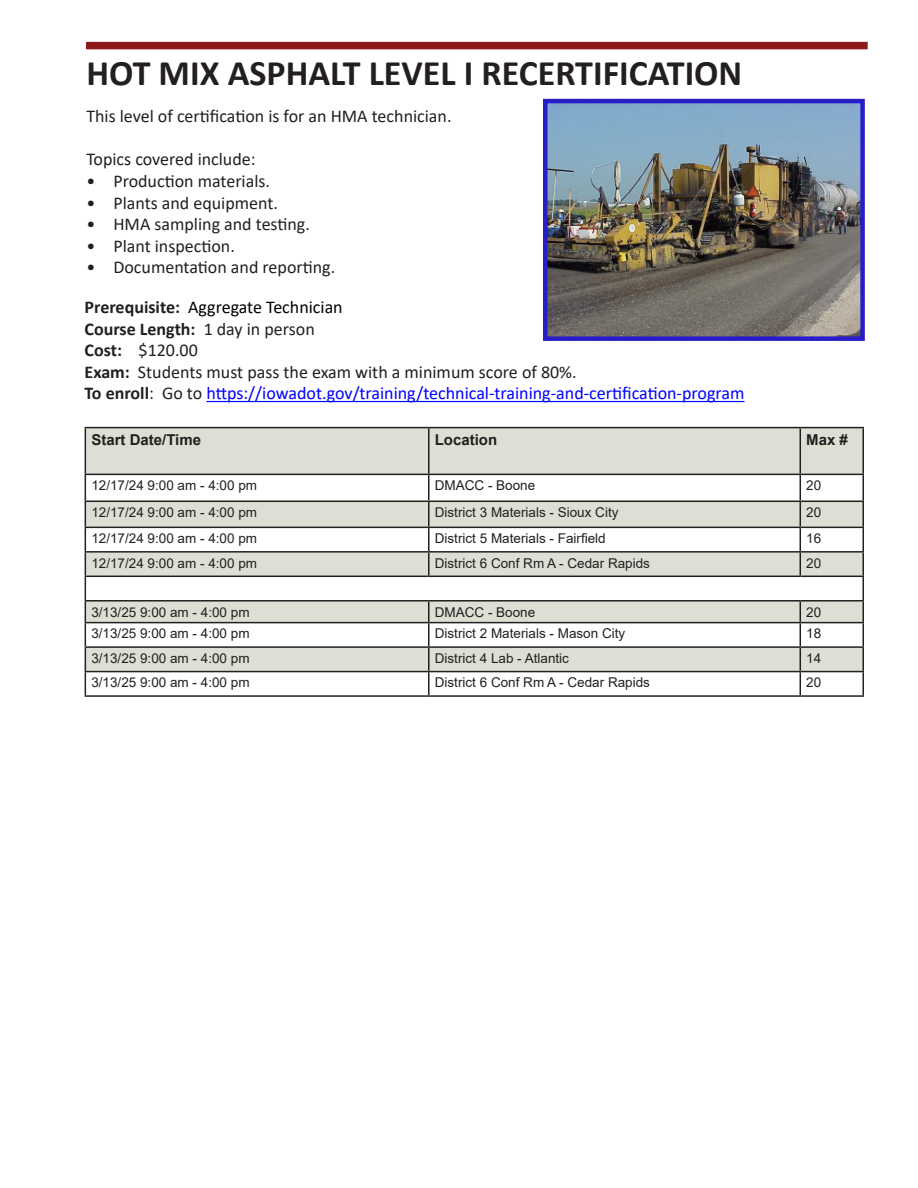
<style>
.page{position:relative;width:918px;height:1188px;background:#fff}
.page>*{position:absolute;margin:0;border:0;box-sizing:border-box;transform-origin:0 0}
.t1{font:700 36px "Calibri";color:#231f20}
.t2{font:18px "Calibri";color:#231f20}
.t3{font:18px "Calibri";color:#00f}
.t4{font:18px "Calibri";color:#000}
.t5{font:700 18px "Calibri";color:#231f20}
.t6{font:700 15px "Arial";color:#231f20}
.t7{font:13.5px "Arial";color:#231f20}
.s1{font-weight:700;color:#231f20}
.s2{font-weight:400}
.s3{font-weight:700}
.s4{color:#231f20}
</style>
<div class="page">
<div style="left:86px;top:42px;width:782px;height:7px;background:#8e191b"></div>
<hr style="left:206px;top:401px;width:538px;height:1px;background:#00f">
<img style="left:548px;top:104px;width:312px;height:232px">
<div style="left:543px;top:99px;width:322px;height:242px;border:4px solid #281ec8"></div>
<svg style="left:86px;top:428px;width:776px;height:243px;fill:#dce0d4"></svg>
<hr style="left:85px;top:427px;width:344px;height:1px;background:#231f20">
<hr style="left:85px;top:428px;width:1px;height:46px;background:#231f20">
<hr style="left:429px;top:427px;width:371px;height:1px;background:#231f20">
<hr style="left:428px;top:428px;width:2px;height:46px;background:#231f20">
<hr style="left:800px;top:427px;width:64px;height:1px;background:#231f20">
<hr style="left:800px;top:428px;width:1px;height:46px;background:#231f20">
<hr style="left:862px;top:428px;width:2px;height:46px;background:#231f20">
<hr style="left:85px;top:474px;width:344px;height:1px;background:#231f20">
<hr style="left:429px;top:474px;width:371px;height:1px;background:#231f20">
<hr style="left:428px;top:475px;width:2px;height:26px;background:#231f20">
<hr style="left:800px;top:474px;width:64px;height:1px;background:#231f20">
<hr style="left:862px;top:475px;width:2px;height:26px;background:#231f20">
<hr style="left:85px;top:501px;width:344px;height:1px;background:#231f20">
<hr style="left:429px;top:501px;width:371px;height:1px;background:#231f20">
<hr style="left:428px;top:502px;width:2px;height:25px;background:#231f20">
<hr style="left:800px;top:501px;width:64px;height:1px;background:#231f20">
<hr style="left:862px;top:502px;width:2px;height:25px;background:#231f20">
<hr style="left:85px;top:527px;width:344px;height:1px;background:#231f20">
<hr style="left:429px;top:527px;width:371px;height:1px;background:#231f20">
<hr style="left:428px;top:528px;width:2px;height:23px;background:#231f20">
<hr style="left:800px;top:527px;width:64px;height:1px;background:#231f20">
<hr style="left:862px;top:528px;width:2px;height:23px;background:#231f20">
<hr style="left:85px;top:551px;width:344px;height:2px;background:#231f20">
<hr style="left:429px;top:551px;width:371px;height:2px;background:#231f20">
<hr style="left:428px;top:553px;width:2px;height:23px;background:#231f20">
<hr style="left:800px;top:551px;width:64px;height:2px;background:#231f20">
<svg style="left:800px;top:475px;width:1px;height:101px"></svg>
<hr style="left:862px;top:553px;width:2px;height:23px;background:#231f20">
<hr style="left:85px;top:576px;width:344px;height:1px;background:#231f20">
<hr style="left:429px;top:576px;width:371px;height:1px;background:#231f20">
<hr style="left:800px;top:576px;width:64px;height:1px;background:#231f20">
<hr style="left:862px;top:577px;width:2px;height:23px;background:#231f20">
<hr style="left:85px;top:600px;width:344px;height:2px;background:#231f20">
<hr style="left:429px;top:600px;width:371px;height:2px;background:#231f20">
<hr style="left:428px;top:602px;width:2px;height:20px;background:#231f20">
<hr style="left:800px;top:600px;width:64px;height:2px;background:#231f20">
<hr style="left:862px;top:602px;width:2px;height:20px;background:#231f20">
<hr style="left:85px;top:622px;width:344px;height:1px;background:#231f20">
<hr style="left:429px;top:622px;width:371px;height:1px;background:#231f20">
<hr style="left:428px;top:623px;width:2px;height:23px;background:#231f20">
<hr style="left:800px;top:622px;width:64px;height:1px;background:#231f20">
<hr style="left:862px;top:623px;width:2px;height:23px;background:#231f20">
<hr style="left:85px;top:646px;width:344px;height:2px;background:#231f20">
<hr style="left:429px;top:646px;width:371px;height:2px;background:#231f20">
<hr style="left:428px;top:648px;width:2px;height:23px;background:#231f20">
<hr style="left:800px;top:646px;width:64px;height:2px;background:#231f20">
<hr style="left:862px;top:648px;width:2px;height:23px;background:#231f20">
<hr style="left:85px;top:671px;width:344px;height:1px;background:#231f20">
<svg style="left:85px;top:475px;width:1px;height:220px"></svg>
<hr style="left:429px;top:671px;width:371px;height:1px;background:#231f20">
<hr style="left:428px;top:672px;width:2px;height:23px;background:#231f20">
<hr style="left:800px;top:671px;width:64px;height:1px;background:#231f20">
<svg style="left:800px;top:602px;width:1px;height:93px"></svg>
<hr style="left:862px;top:672px;width:2px;height:23px;background:#231f20">
<hr style="left:85px;top:695px;width:344px;height:2px;background:#231f20">
<hr style="left:429px;top:695px;width:371px;height:2px;background:#231f20">
<hr style="left:800px;top:695px;width:64px;height:2px;background:#231f20">
<p class="t1" style="left:86px;top:48px;width:657px">HOT MIX ASPHALT LEVEL I RECERTIFICATION</p>
<p class="t2" style="left:86px;top:104px;width:367px">This level of certification is for an HMA technician.</p>
<p class="t2" style="left:86px;top:147px;width:171px">Topics covered include:</p>
<p class="t2" style="left:86px;top:169px;width:185px">• Production materials.</p>
<p class="t2" style="left:86px;top:190px;width:193px">• Plants and equipment.</p>
<p class="t2" style="left:86px;top:212px;width:225px">• HMA sampling and testing.</p>
<p class="t2" style="left:86px;top:233px;width:150px">• Plant inspection.</p>
<p class="t2" style="left:86px;top:255px;width:250px">• Documentation and reporting.</p>
<p class="t4" style="left:85px;top:295px;width:260px"><span class="s1">Prerequisite:</span> Aggregate Technician</p>
<p class="t5" style="left:85px;top:316px;width:232px">Course Length: <span class="s2">1 day in person</span></p>
<p class="t2" style="left:85px;top:338px;width:115px"><span class="s3">Cost:</span> $120.00</p>
<p class="t2" style="left:85px;top:359px;width:494px"><span class="s3">Exam:</span> Students must pass the exam with a minimum score of 80%.</p>
<p class="t3" style="left:85px;top:381px;width:661px"><span class="s1">To enroll</span><span class="s4">: Go to</span> https://iowadot.gov/training/technical-training-and-certification-program</p>
<p class="t6" style="left:91px;top:429px;width:111px">Start Date/Time</p>
<p class="t6" style="left:435px;top:429px;width:64px">Location</p>
<p class="t6" style="left:806px;top:429px;width:43px">Max #</p>
<p class="t7" style="left:91px;top:476px;width:167px">12/17/24 9:00 am - 4:00 pm</p>
<p class="t7" style="left:435px;top:476px;width:102px">DMACC - Boone</p>
<p class="t7" style="left:806px;top:476px;width:17px">20</p>
<p class="t7" style="left:91px;top:503px;width:167px">12/17/24 9:00 am - 4:00 pm</p>
<p class="t7" style="left:435px;top:503px;width:185px">District 3 Materials - Sioux City</p>
<p class="t7" style="left:806px;top:503px;width:17px">20</p>
<p class="t7" style="left:91px;top:529px;width:167px">12/17/24 9:00 am - 4:00 pm</p>
<p class="t7" style="left:435px;top:529px;width:173px">District 5 Materials - Fairfield</p>
<p class="t7" style="left:806px;top:529px;width:17px">16</p>
<p class="t7" style="left:91px;top:554px;width:167px">12/17/24 9:00 am - 4:00 pm</p>
<p class="t7" style="left:435px;top:554px;width:217px">District 6 Conf Rm A - Cedar Rapids</p>
<p class="t7" style="left:806px;top:554px;width:17px">20</p>
<p class="t7" style="left:91px;top:603px;width:160px">3/13/25 9:00 am - 4:00 pm</p>
<p class="t7" style="left:435px;top:603px;width:102px">DMACC - Boone</p>
<p class="t7" style="left:806px;top:603px;width:17px">20</p>
<p class="t7" style="left:91px;top:624px;width:160px">3/13/25 9:00 am - 4:00 pm</p>
<p class="t7" style="left:435px;top:624px;width:192px">District 2 Materials - Mason City</p>
<p class="t7" style="left:806px;top:624px;width:17px">18</p>
<p class="t7" style="left:91px;top:649px;width:160px">3/13/25 9:00 am - 4:00 pm</p>
<p class="t7" style="left:435px;top:649px;width:136px">District 4 Lab - Atlantic</p>
<p class="t7" style="left:806px;top:649px;width:17px">14</p>
<p class="t7" style="left:91px;top:673px;width:160px">3/13/25 9:00 am - 4:00 pm</p>
<p class="t7" style="left:435px;top:673px;width:217px">District 6 Conf Rm A - Cedar Rapids</p>
<p class="t7" style="left:806px;top:673px;width:17px">20</p>
</div>
